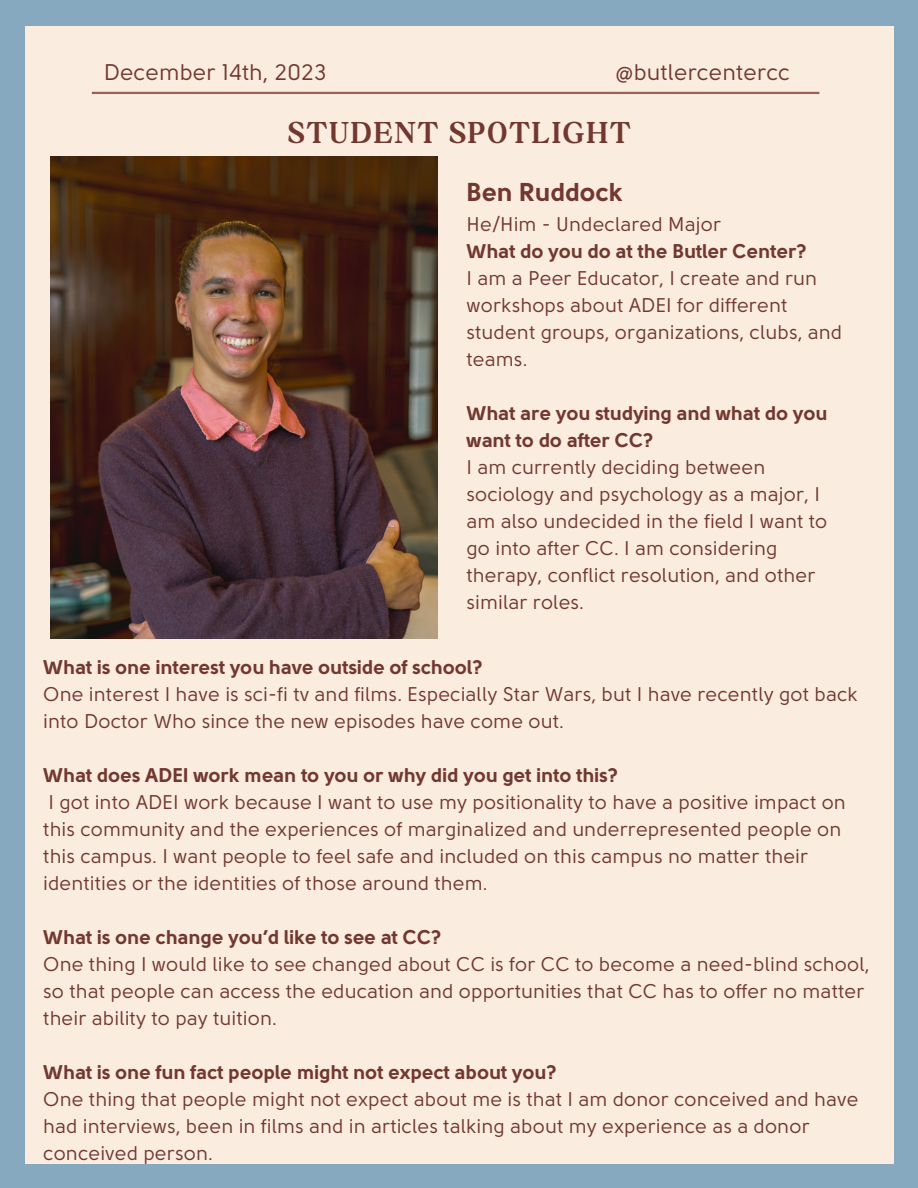
<style>
.page{position:relative;width:918px;height:1188px;background:#87a9c0}
.page>*{position:absolute;margin:0;border:0;box-sizing:border-box;transform-origin:0 0}
.t1{font:700 32.4px "Boston Angel";letter-spacing:.075em;color:#72382f}
.t2{font:700 25.8px "Solomon Sans";color:#72382f}
.t3{font:22.5px "Solomon Sans";color:#72382f}
.t4{font:19.8px/27px "Solomon Sans";color:#72382f}
.t5{font:700 19.8px/27px "Solomon Sans";color:#72382f}
</style>
<div class="page">
<div style="left:25px;top:26px;width:868px;height:1138px;background:#faede0"></div>
<hr style="left:92px;top:92px;width:727px;height:2px;background:#996259">
<img style="left:50px;top:157px;width:387px;height:481px">
<p class="t3" style="left:104px;top:62px;width:224px">December 14th, 2023</p>
<p class="t3" style="left:615px;top:62px;width:176px">@butlercentercc</p>
<p class="t1" style="left:288px;top:113px;width:344px">STUDENT SPOTLIGHT</p>
<p class="t2" style="left:467px;top:180px;width:158px">Ben Ruddock</p>
<p class="t4" style="left:467px;top:212px;width:256px">He/Him - Undeclared Major</p>
<p class="t5" style="left:467px;top:239px;width:342px">What do you do at the Butler Center?</p>
<p class="t4" style="left:467px;top:266px;width:377px">I am a Peer Educator, I create and run workshops about ADEI for different student groups, organizations, clubs, and teams.</p>
<p class="t5" style="left:467px;top:401px;width:363px">What are you studying and what do you want to do after CC?</p>
<p class="t4" style="left:467px;top:455px;width:363px">I am currently deciding between sociology and psychology as a major, I am also undecided in the field I want to go into after CC. I am considering therapy, conflict resolution, and other similar roles.</p>
<p class="t5" style="left:43px;top:654px;width:441px">What is one interest you have outside of school?</p>
<p class="t4" style="left:43px;top:681px;width:816px">One interest I have is sci-fi tv and films. Especially Star Wars, but I have recently got back into Doctor Who since the new episodes have come out.</p>
<p class="t5" style="left:43px;top:762px;width:576px">What does ADEI work mean to you or why did you get into this?</p>
<p class="t4" style="left:43px;top:789px;width:804px">I got into ADEI work because I want to use my positionality to have a positive impact on this community and the experiences of marginalized and underrepresented people on this campus. I want people to feel safe and included on this campus no matter their identities or the identities of those around them.</p>
<p class="t5" style="left:43px;top:924px;width:400px">What is one change you’d like to see at CC?</p>
<p class="t4" style="left:43px;top:951px;width:828px">One thing I would like to see changed about CC is for CC to become a need-blind school, so that people can access the education and opportunities that CC has to offer no matter their ability to pay tuition.</p>
<p class="t5" style="left:43px;top:1059px;width:515px">What is one fun fact people might not expect about you?</p>
<p class="t4" style="left:43px;top:1086px;width:817px">One thing that people might not expect about me is that I am donor conceived and have had interviews, been in films and in articles talking about my experience as a donor conceived person.</p>
</div>
